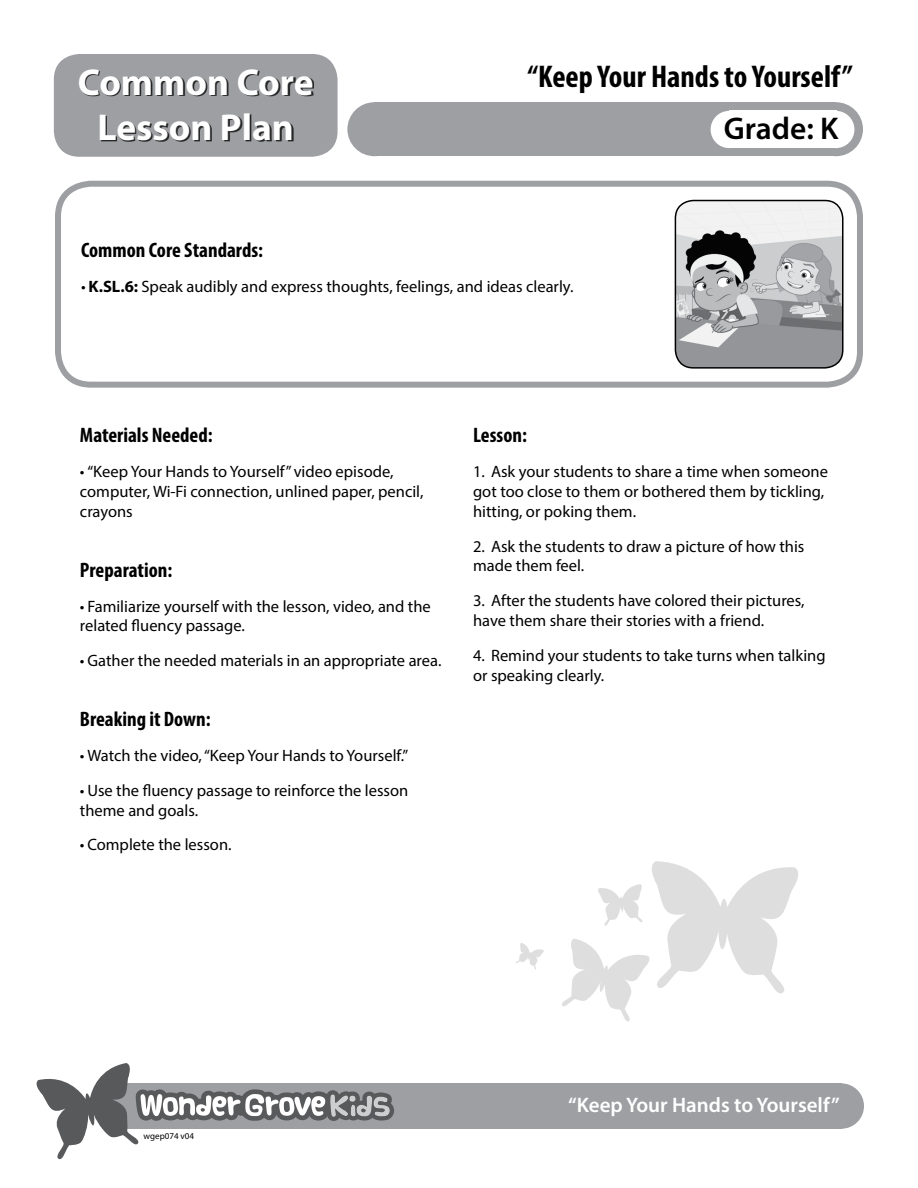
<style>
.page{position:relative;width:918px;height:1188px;background:#fff}
.page>*{position:absolute;margin:0;border:0;box-sizing:border-box;transform-origin:0 0}
.t1{font:700 37.5px/45px "Myriad Pro";color:#fff;text-align:center}
.t2{font:700 condensed 31.5px "Myriad Pro";color:#000}
.t3{font:600 31.5px "Myriad Pro";color:#000}
.t4{font:700 condensed 21px "Myriad Pro";color:#000}
.t5{font:600 21px "Myriad Pro";color:#fff}
.t6{font:16.5px/19.8px "Myriad Pro";color:#000}
.t7{font:9px "Myriad Pro";color:#000}
.s1{font-weight:700}
</style>
<div class="page">
<div style="left:54px;top:54px;width:284px;height:103px;background:#9d9fa2;border-radius:26px"></div>
<div style="left:819px;top:1083px;width:45px;height:46px;background:#9d9fa2;border-radius:50%"></div>
<div style="left:102px;top:1083px;width:739px;height:46px;background:#9d9fa2"></div>
<svg style="left:36px;top:1063px;width:358px;height:97px"></svg>
<div style="left:80px;top:70px;width:234px;height:72px;background:#000;opacity:.75"></div>
<div style="left:809px;top:102px;width:54px;height:54px;background:#9d9fa2;border-radius:50%"></div>
<div style="left:347px;top:102px;width:54px;height:54px;background:#9d9fa2;border-radius:50%"></div>
<div style="left:374px;top:102px;width:462px;height:54px;background:#9d9fa2"></div>
<div style="left:818px;top:111px;width:36px;height:37px;background:#fff;border-radius:50%"></div>
<div style="left:729px;top:111px;width:108px;height:37px;background:#fff"></div>
<div style="left:711px;top:111px;width:37px;height:37px;background:#fff;border-radius:50%"></div>
<div style="left:55px;top:181px;width:808px;height:207px;border:6px solid #9d9fa2;border-radius:33px"></div>
<svg style="left:516px;top:943px;width:28px;height:27px"></svg>
<svg style="left:562px;top:861px;width:236px;height:161px"></svg>
<img style="left:675px;top:201px;width:166px;height:167px">
<div style="left:675px;top:200px;width:169px;height:169px;border:2px solid #000;border-radius:18px"></div>
<h1 class="t1" style="left:78px;top:58px;width:237px">Common Core<br>Lesson Plan</h1>
<h2 class="t2" style="left:527px;top:56px;width:327px">“Keep Your Hands to Yourself”</h2>
<h2 class="t3" style="left:724px;top:109px;width:116px">Grade: K</h2>
<p class="t4" style="left:81px;top:237px;width:184px">Common Core Standards:</p>
<p class="t6" style="left:81px;top:276px;width:494px">• <span class="s1">K.SL.6:</span> Speak audibly and express thoughts, feelings, and ideas clearly.</p>
<p class="t4" style="left:80px;top:422px;width:134px">Materials Needed:</p>
<p class="t6" style="left:80px;top:461px;width:345px">• “Keep Your Hands to Yourself” video episode, computer, Wi-Fi connection, unlined paper, pencil, crayons</p>
<p class="t4" style="left:80px;top:557px;width:94px">Preparation:</p>
<p class="t6" style="left:80px;top:596px;width:352px">• Familiarize yourself with the lesson, video, and the related fluency passage.</p>
<p class="t6" style="left:80px;top:650px;width:363px">• Gather the needed materials in an appropriate area.</p>
<p class="t4" style="left:80px;top:706px;width:132px">Breaking it Down:</p>
<p class="t6" style="left:80px;top:745px;width:330px">• Watch the video, “Keep Your Hands to Yourself.”</p>
<p class="t6" style="left:80px;top:780px;width:330px">• Use the fluency passage to reinforce the lesson theme and goals.</p>
<p class="t6" style="left:80px;top:835px;width:153px">• Complete the lesson.</p>
<p class="t4" style="left:473px;top:422px;width:55px">Lesson:</p>
<p class="t6" style="left:473px;top:461px;width:356px">1. Ask your students to share a time when someone got too close to them or bothered them by tickling, hitting, or poking them.</p>
<p class="t6" style="left:473px;top:536px;width:333px">2. Ask the students to draw a picture of how this made them feel.</p>
<p class="t6" style="left:473px;top:590px;width:333px">3. After the students have colored their pictures, have them share their stories with a friend.</p>
<p class="t6" style="left:473px;top:645px;width:354px">4. Remind your students to take turns when talking or speaking clearly.</p>
<p class="t7" style="left:144px;top:1130px;width:52px">wgep074 v04</p>
<p class="t5" style="left:568px;top:1092px;width:273px">“Keep Your Hands to Yourself”</p>
</div>
